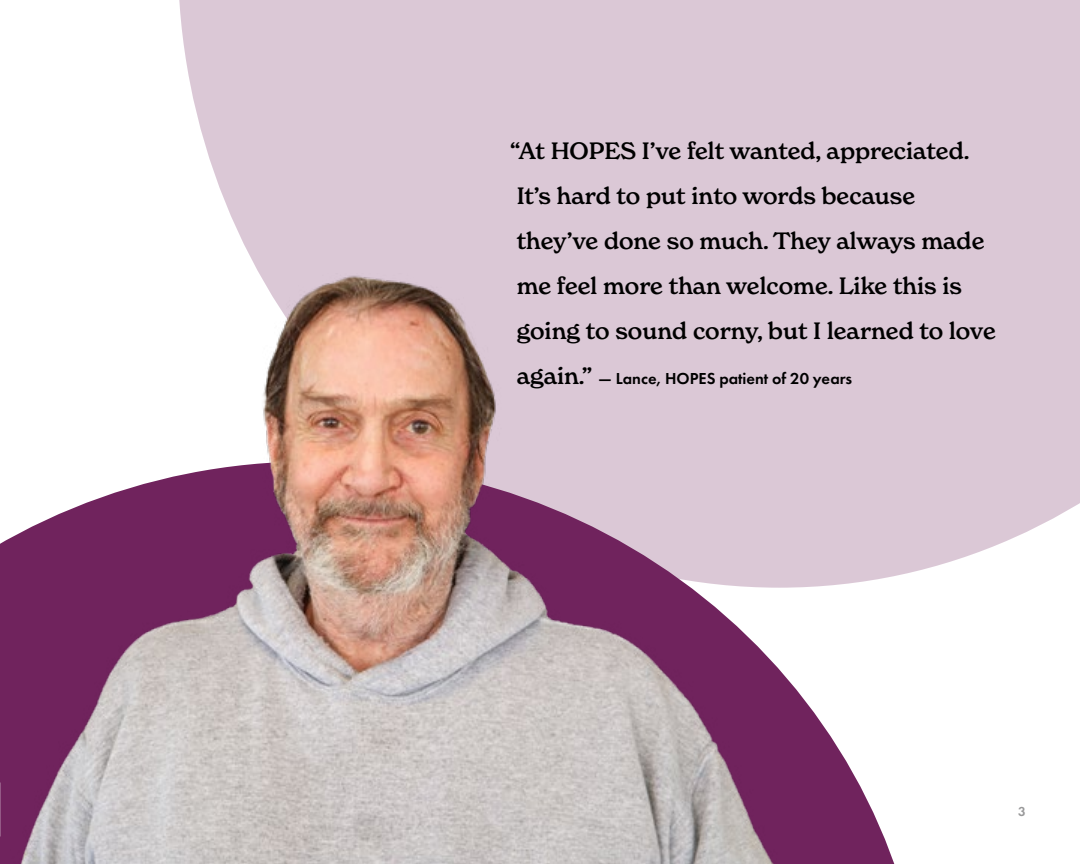
<style>
.page{position:relative;width:1080px;height:864px;background:#fff}
.page>*{position:absolute;margin:0;border:0;box-sizing:border-box;transform-origin:0 0}
.t1{font:500 23.25px/45px "New Spirit";color:#000}
.t2{font:600 16.5px "Futura PT";color:#000}
.small_quote{font:600 13.5px "Futura PT";color:#989899}
.s1{font-family:"New Spirit";font-weight:500;font-size:23.25px}
</style>
<div class="page">
<div style="left:179px;top:0;width:901px;height:568px;background:#dbc8d6"></div>
<svg style="left:833px;top:461px;width:95px;height:403px"></svg>
<img style="left:0;top:274px;width:833px;height:590px">
<p class="t1" style="left:510px;top:128px;width:487px">“At HOPES I’ve felt wanted, appreciated.<br>It’s hard to put into words because they’ve done so much. They always made me feel more than welcome. Like this is going to sound corny, but I learned to love</p>
<p class="t2" style="left:517px;top:368px;width:337px"><span class="s1">again.”</span> — Lance, HOPES patient of 20 years</p>
<p class="small_quote" style="left:1018px;top:803px;width:9px">3</p>
</div>
